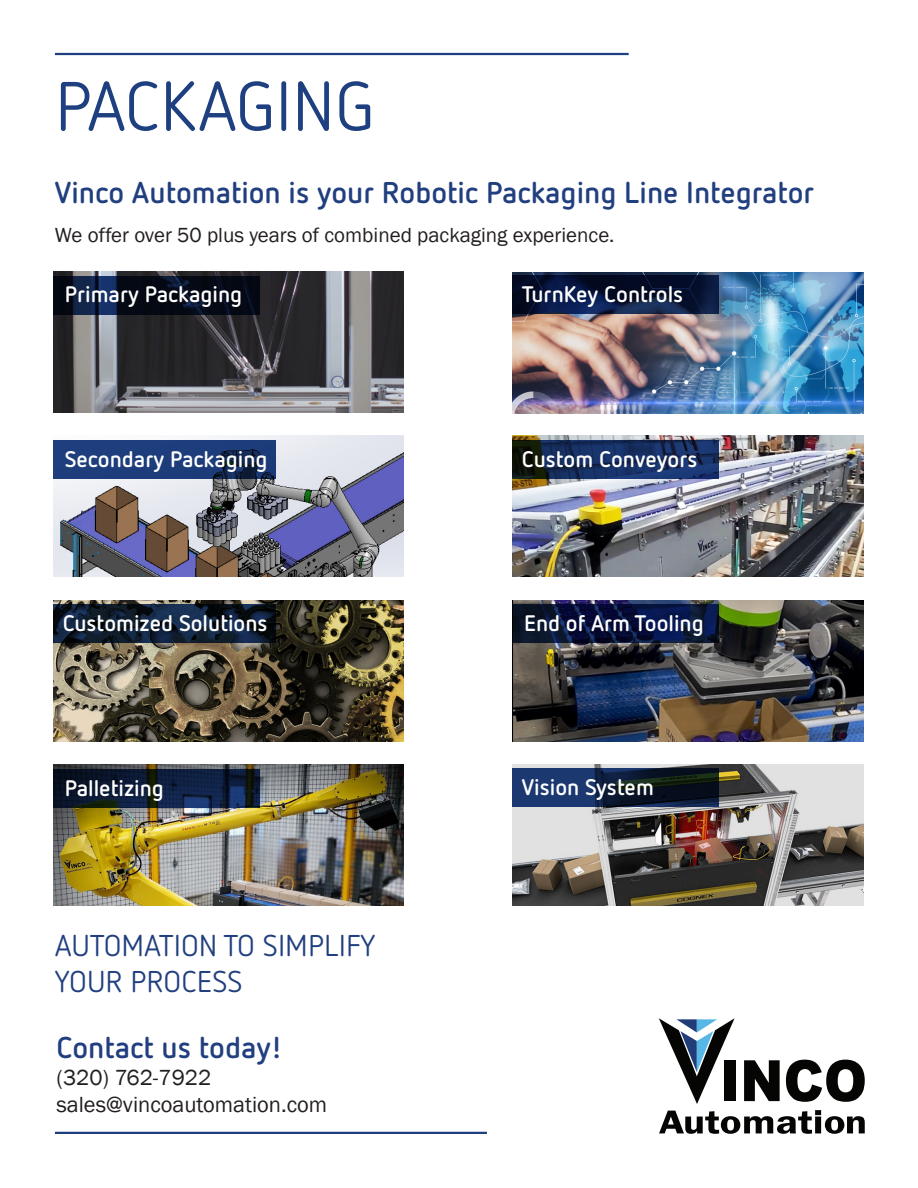
<style>
.page{position:relative;width:918px;height:1188px;background:#fff}
.page>*{position:absolute;margin:0;border:0;box-sizing:border-box;transform-origin:0 0}
.t1{font:69px "Netto OT";color:#1f4080}
.t2{font:700 30px "Netto OT";color:#213f7f}
.t3{font:30px/36px "Netto OT";color:#213f7f}
.t4{font:700 22.5px "Netto OT";color:#fff}
.t5{font:22.5px "Franklin Gothic";color:#231f20}
.t6{font:21px "Franklin Gothic";color:#231f20}
</style>
<div class="page">
<img style="left:513px;top:600px;width:350px;height:141px">
<img style="left:513px;top:272px;width:350px;height:141px">
<hr style="left:55px;top:53px;width:574px;height:2px;background:#1f4080">
<hr style="left:55px;top:1132px;width:432px;height:2px;background:#1f4080">
<img style="left:53px;top:436px;width:351px;height:141px">
<div style="left:53px;top:440px;width:223px;height:38px;background:#1f4080"></div>
<svg style="left:513px;top:276px;width:206px;height:38px;background:#081538"></svg>
<img style="left:513px;top:436px;width:350px;height:141px">
<svg style="left:513px;top:440px;width:206px;height:38px;background:#152b53"></svg>
<img style="left:53px;top:272px;width:351px;height:141px">
<svg style="left:53px;top:276px;width:207px;height:38px;background:#071023"></svg>
<svg style="left:513px;top:605px;width:206px;height:38px;background:#09143b"></svg>
<img style="left:513px;top:764px;width:350px;height:141px">
<svg style="left:513px;top:769px;width:206px;height:38px;background:#122545"></svg>
<img style="left:53px;top:765px;width:351px;height:141px">
<svg style="left:53px;top:769px;width:207px;height:39px;background:#0e1c36"></svg>
<img style="left:53px;top:600px;width:351px;height:141px">
<svg style="left:53px;top:605px;width:223px;height:38px;background:#0f1d31"></svg>
<div style="left:724px;top:1060px;width:12px;height:41px;background:#050504"></div>
<svg style="left:744px;top:1060px;width:36px;height:41px"></svg>
<svg style="left:786px;top:1060px;width:79px;height:42px"></svg>
<svg style="left:659px;top:1110px;width:206px;height:24px"></svg>
<svg style="left:659px;top:1018px;width:76px;height:86px"></svg>
<p class="t1" style="left:55px;top:64px;width:321px">PACKAGING</p>
<p class="t2" style="left:55px;top:174px;width:761px">Vinco Automation is your Robotic Packaging Line Integrator</p>
<p class="t6" style="left:55px;top:221px;width:561px">We offer over 50 plus years of combined packaging experience.</p>
<p class="t4" style="left:65px;top:280px;width:179px">Primary Packaging</p>
<p class="t4" style="left:522px;top:280px;width:163px">TurnKey Controls</p>
<p class="t4" style="left:65px;top:444px;width:204px">Secondary Packaging</p>
<p class="t4" style="left:522px;top:445px;width:177px">Custom Conveyors</p>
<p class="t4" style="left:63px;top:609px;width:206px">Customized Solutions</p>
<p class="t4" style="left:524px;top:609px;width:181px">End of Arm Tooling</p>
<p class="t4" style="left:65px;top:774px;width:101px">Palletizing</p>
<p class="t4" style="left:522px;top:773px;width:133px">Vision System</p>
<p class="t3" style="left:55px;top:927px;width:322px">AUTOMATION TO SIMPLIFY<br>YOUR PROCESS</p>
<p class="t2" style="left:56px;top:1029px;width:228px">Contact us today!</p>
<p class="t5" style="left:56px;top:1064px;width:156px">(320) 762-7922</p>
<p class="t5" style="left:56px;top:1091px;width:272px">sales@vincoautomation.com</p>
</div>
